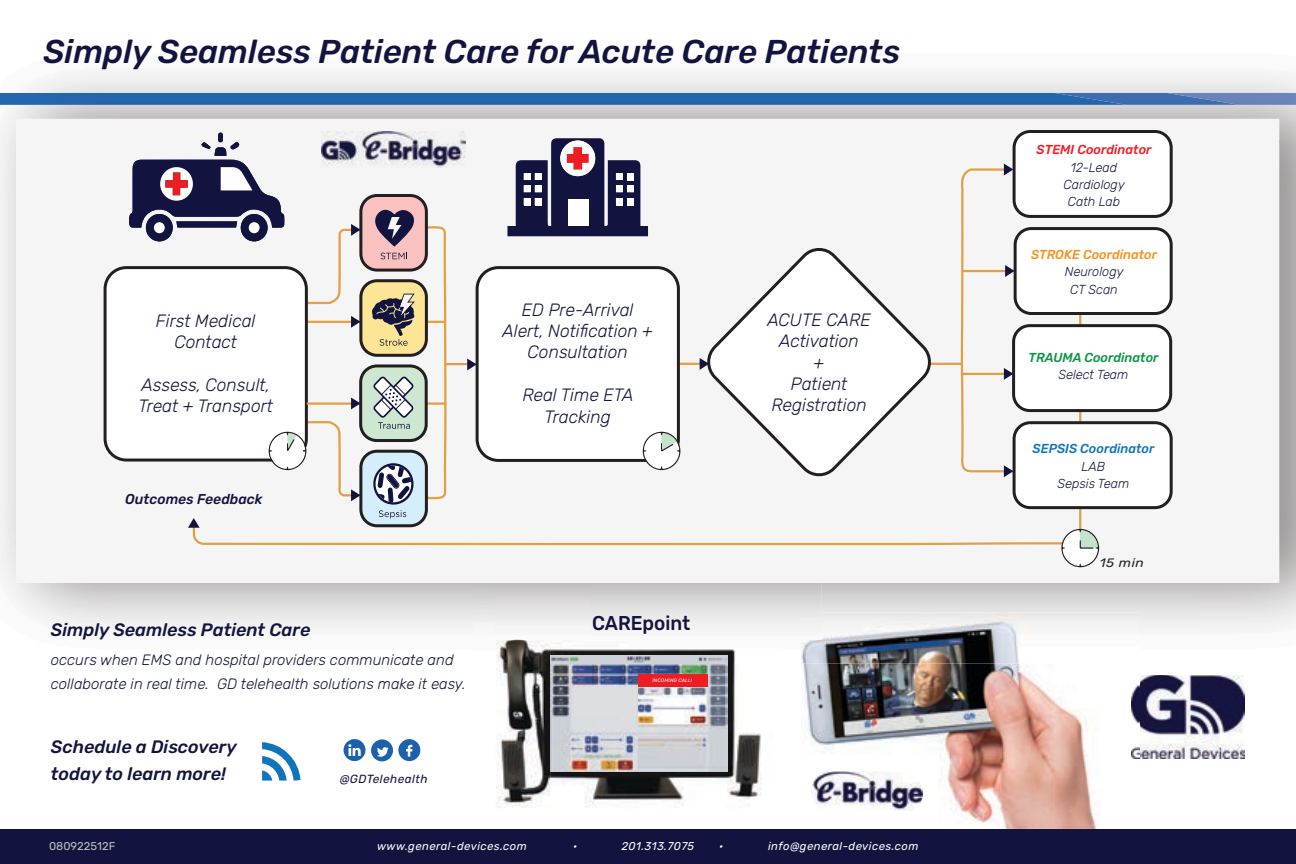
<style>
.page{position:relative;width:1296px;height:864px;background:#fff}
.page>*{position:absolute;margin:0;border:0;box-sizing:border-box;transform-origin:0 0}
.t1{font:italic 500 33px "Rubik";color:#12143f}
.t2{font:500 20.1px "Rubik";color:#121540;scale:.95 1}
.t3{font:italic 500 18px/27px "Rubik";color:#12143f}
.t4{font:italic 300 17.7px/21.3px "Rubik";color:#12143f;text-align:center}
.t5{font:italic 300 15px/24px "Rubik";color:#12143f}
.t6{font:italic 500 14.4px "Rubik";color:#12143f}
.t7{font:italic 300 12.9px/17.4px "Rubik";color:#12143f;text-align:center}
.t8{font:italic 500 12.9px "Rubik";color:#f7931d}
.t9{font:italic 500 12.9px "Rubik";color:#0d9344}
.t10{font:italic 500 12.9px "Rubik";color:#1074bc}
.t11{font:italic 500 12.9px "Rubik";color:#ee1d23}
.t12{font:italic 12.3px "Rubik";color:#231f20;scale:1.13 1}
.t13{font:italic 11.7px "Rubik";letter-spacing:.04em;color:#111540}
.t14{font:italic 11.4px "Rubik";letter-spacing:.04em;color:#fff}
.t15{font:11.4px "Rubik";color:#bfbfbf}
.t16{font:italic 4.8px "Rubik";letter-spacing:.015em;color:#fff}
</style>
<div class="page">
<img style="left:496px;top:663px;width:54px;height:145px">
<img style="left:728px;top:663px;width:34px;height:99px">
<img style="left:550px;top:772px;width:77px;height:36px">
<img style="left:627px;top:772px;width:77px;height:36px">
<img style="left:704px;top:762px;width:58px;height:43px">
<img style="left:1198px;top:141px;width:98px;height:489px">
<img style="left:99px;top:582px;width:451px;height:81px">
<img style="left:550px;top:643px;width:77px;height:12px">
<img style="left:627px;top:649px;width:77px;height:6px">
<img style="left:704px;top:649px;width:31px;height:14px">
<img style="left:495px;top:582px;width:326px;height:58px">
<div style="left:17px;top:119px;width:1262px;height:463px;background:#f5f5f6"></div>
<img style="left:1239px;top:93px;width:57px;height:12px">
<img style="left:1127px;top:93px;width:112px;height:12px">
<img style="left:0;top:93px;width:1127px;height:12px">
<img style="left:801px;top:613px;width:338px;height:216px">
<img style="left:801px;top:613px;width:20px;height:27px">
<div style="left:0;top:829px;width:1296px;height:35px;background:#12143f"></div>
<div style="left:105px;top:268px;width:201px;height:192px;background:#fff;border-radius:21px"></div>
<svg style="left:192px;top:264px;width:891px;height:282px"></svg>
<svg style="left:507px;top:138px;width:141px;height:99px"></svg>
<img style="left:326px;top:132px;width:139px;height:33px">
<svg style="left:128px;top:133px;width:320px;height:395px"></svg>
<svg style="left:643px;top:432px;width:38px;height:38px"></svg>
<svg style="left:1061px;top:529px;width:38px;height:38px"></svg>
<svg style="left:960px;top:164px;width:56px;height:313px"></svg>
<div style="left:1014px;top:132px;width:157px;height:84px;background:#fff;border-radius:16px"></div>
<div style="left:1013px;top:130px;width:160px;height:88px;border:3px solid #231f20;border-radius:16px"></div>
<div style="left:1015px;top:229px;width:156px;height:85px;background:#fff;border-radius:16px"></div>
<div style="left:1014px;top:227px;width:159px;height:88px;border:3px solid #231f20;border-radius:16px"></div>
<div style="left:1014px;top:326px;width:157px;height:85px;background:#fff;border-radius:16px"></div>
<div style="left:1012px;top:324px;width:160px;height:88px;border:3px solid #231f20;border-radius:16px"></div>
<div style="left:1014px;top:423px;width:157px;height:85px;background:#fff;border-radius:16px"></div>
<div style="left:1013px;top:421px;width:160px;height:88px;border:3px solid #231f20;border-radius:16px"></div>
<svg style="left:262px;top:742px;width:38px;height:39px"></svg>
<img style="left:811px;top:771px;width:112px;height:39px">
<img style="left:550px;top:655px;width:178px;height:117px">
<div style="left:638px;top:674px;width:69px;height:12px;background:#ee1d23"></div>
<img style="left:1131px;top:675px;width:114px;height:83px">
<svg style="left:343px;top:739px;width:77px;height:23px"></svg>
<h1 class="t1" style="left:43px;top:33px;width:858px">Simply Seamless Patient Care for Acute Care Patients</h1>
<p class="t4" style="left:156px;top:311px;width:101px">First Medical<br>Contact</p>
<p class="t4" style="left:138px;top:375px;width:136px;text-align:left">Assess, Consult,<br>Treat + Transport</p>
<p class="t6" style="left:125px;top:491px;width:139px">Outcomes Feedback</p>
<p class="t4" style="left:502px;top:299px;width:152px">ED Pre-Arrival<br>Alert, Notification +<br>Consultation</p>
<p class="t4" style="left:522px;top:385px;width:113px">Real Time ETA<br>Tracking</p>
<p class="t3" style="left:51px;top:617px;width:261px">Simply Seamless Patient Care</p>
<p class="t2" style="left:592px;top:611px;width:105px">CAREpoint</p>
<p class="t16" style="left:653px;top:678px;width:41px">INCOMING CALL!</p>
<p class="t5" style="left:51px;top:649px;width:416px">occurs when EMS and hospital providers communicate and collaborate in real time. GD telehealth solutions make it easy.</p>
<p class="t3" style="left:51px;top:733px;width:187px">Schedule a Discovery today to learn more!</p>
<p class="t13" style="left:340px;top:773px;width:90px">@GDTelehealth</p>
<p class="t4" style="left:767px;top:310px;width:105px">ACUTE CARE<br>Activation<br>+<br>Patient<br>Registration</p>
<p class="t15" style="left:49px;top:840px;width:68px">080922512F</p>
<p class="t14" style="left:377px;top:840px;width:151px">www.general-devices.com</p>
<p class="t14" style="left:573px;top:840px;width:6px">•</p>
<p class="t14" style="left:621px;top:840px;width:74px">201.313.7075</p>
<p class="t14" style="left:719px;top:840px;width:6px">•</p>
<p class="t14" style="left:768px;top:840px;width:152px">info@general-devices.com</p>
<p class="t11" style="left:1037px;top:143px;width:116px">STEMI Coordinator</p>
<p class="t7" style="left:1063px;top:159px;width:63px">12-Lead<br>Cardiology<br>Cath Lab</p>
<p class="t8" style="left:1031px;top:247px;width:128px">STROKE Coordinator</p>
<p class="t7" style="left:1065px;top:264px;width:60px">Neurology<br>CT Scan</p>
<p class="t9" style="left:1029px;top:350px;width:132px">TRAUMA Coordinator</p>
<p class="t7" style="left:1058px;top:366px;width:72px">Select Team</p>
<p class="t10" style="left:1033px;top:441px;width:123px">SEPSIS Coordinator</p>
<p class="t7" style="left:1058px;top:458px;width:73px">LAB<br>Sepsis Team</p>
<p class="t12" style="left:1100px;top:556px;width:41px">15 min</p>
</div>
